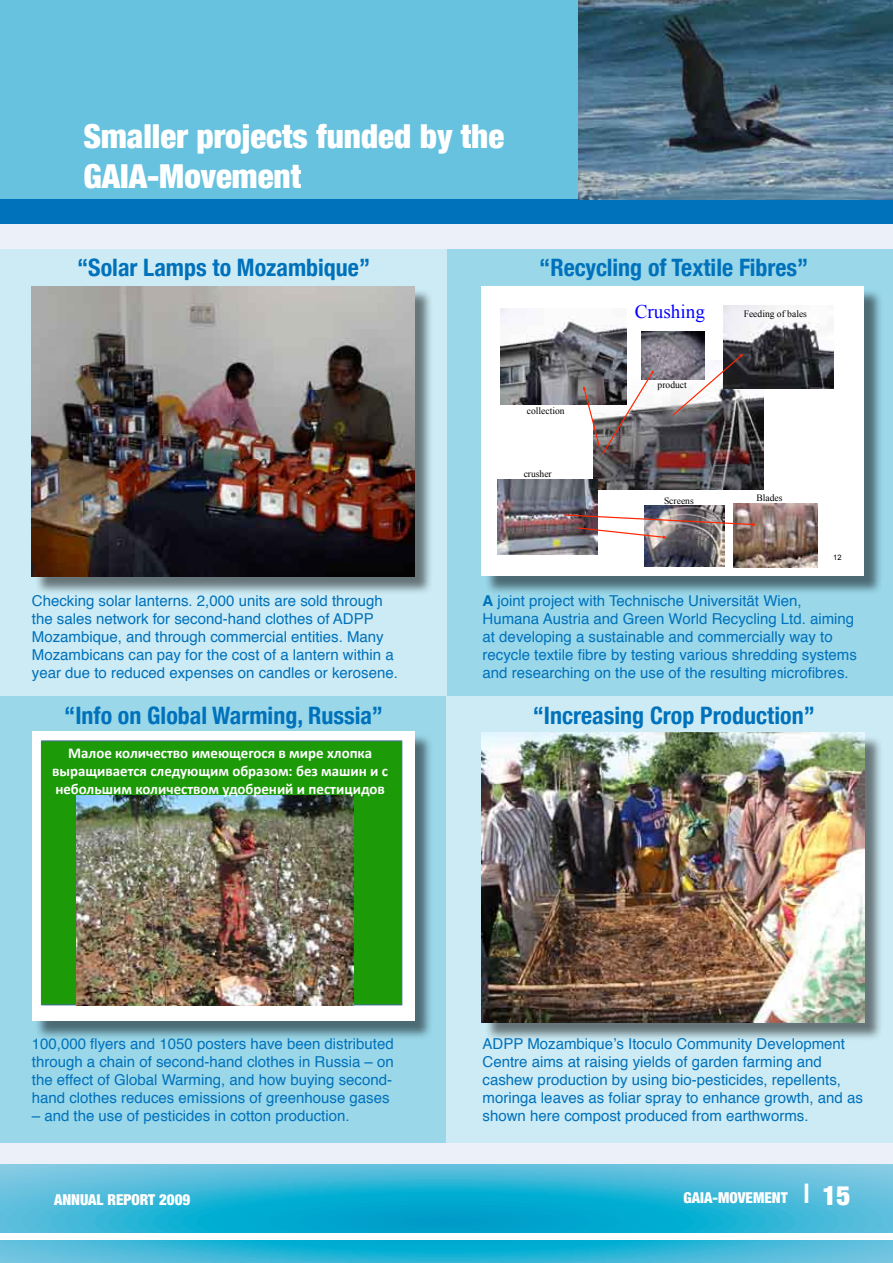
<style>
.page{position:relative;width:893px;height:1263px;background:#fff}
.page>*{position:absolute;margin:0;border:0;box-sizing:border-box;transform-origin:0 0}
.t1{font:900 condensed 33px/39.6px "Helvetica Neue";color:#fff}
.t2{font:700 condensed 24px "Helvetica Neue";color:#0071bb}
.t3{font:19.35px "Times New Roman";color:#00f}
.t4{font:15px/18px "Helvetica";color:#0071bb}
.t5{font:700 15px/18px "Calibri";color:#fff;text-align:center}
.t6{font:900 condensed 15px "Helvetica Neue";color:#fff}
.t7{font:9.6px "Times New Roman";color:#000}
.t8{font:7.5px "Arial";color:#000}
.s1{font-weight:700}
.s2{font-family:"Helvetica";font-weight:700;font-stretch:normal;font-size:27px}
.s3{font-size:27px}
</style>
<div class="page">
<div style="left:0;top:224px;width:893px;height:941px;background:#ecf0f9"></div>
<svg style="left:0;top:1165px;width:893px;height:98px;background:#36b6d7"></svg>
<div style="left:0;top:0;width:893px;height:210px;background:#66c2de"></div>
<div style="left:0;top:200px;width:893px;height:24px;background:#0071bb"></div>
<div style="left:0;top:1234px;width:893px;height:6px;background:#fff"></div>
<div style="left:0;top:696px;width:446px;height:446px;background:#99d7e9"></div>
<div style="left:446px;top:249px;width:447px;height:447px;background:#99d7e9"></div>
<div style="left:0;top:249px;width:446px;height:447px;background:#ccebf4"></div>
<div style="left:446px;top:696px;width:447px;height:446px;background:#ccebf4"></div>
<div style="left:34px;top:289px;width:406px;height:313px;background:#000;opacity:.5"></div>
<img style="left:32px;top:286px;width:383px;height:290px">
<img style="left:578px;top:0;width:315px;height:200px">
<div style="left:34px;top:733px;width:406px;height:314px;background:#000;opacity:.5"></div>
<div style="left:32px;top:731px;width:383px;height:290px;background:#fff"></div>
<div style="left:41px;top:741px;width:361px;height:264px;background:#1c9a08"></div>
<div style="left:41px;top:740px;width:361px;height:265px;border:1px solid #47719c"></div>
<img style="left:77px;top:796px;width:277px;height:210px">
<div style="left:484px;top:289px;width:406px;height:313px;background:#000;opacity:.5"></div>
<div style="left:482px;top:286px;width:382px;height:290px;background:#fff"></div>
<img style="left:593px;top:360px;width:170px;height:129px">
<img style="left:724px;top:306px;width:109px;height:82px">
<svg style="left:671px;top:353px;width:73px;height:64px"></svg>
<img style="left:497px;top:480px;width:100px;height:75px">
<img style="left:644px;top:505px;width:81px;height:61px">
<img style="left:733px;top:504px;width:84px;height:63px">
<img style="left:501px;top:309px;width:125px;height:95px">
<img style="left:563px;top:514px;width:193px;height:25px">
<img style="left:641px;top:331px;width:64px;height:49px">
<svg style="left:582px;top:369px;width:73px;height:86px"></svg>
<div style="left:484px;top:735px;width:406px;height:313px;background:#000;opacity:.5"></div>
<img style="left:482px;top:732px;width:382px;height:290px">
<h1 class="t1" style="left:84px;top:116px;width:422px">Smaller projects funded by the<br>GAIA-Movement</h1>
<h2 class="t2" style="left:77px;top:253px;width:295px">“Solar Lamps to Mozambique”</h2>
<h2 class="t2" style="left:539px;top:253px;width:271px">“Recycling of Textile Fibres”</h2>
<p class="t3" style="left:635px;top:299px;width:72px">Crushing</p>
<p class="t7" style="left:744px;top:308px;width:65px">Feeding of bales</p>
<p class="t7" style="left:527px;top:404px;width:39px">collection</p>
<p class="t7" style="left:524px;top:467px;width:30px">crusher</p>
<p class="t7" style="left:658px;top:378px;width:31px">product</p>
<p class="t7" style="left:664px;top:494px;width:31px">Screens</p>
<p class="t7" style="left:756px;top:491px;width:28px">Blades</p>
<p class="t8" style="left:833px;top:552px;width:10px">12</p>
<p class="t4" style="left:32px;top:592px;width:368px">Checking solar lanterns. 2,000 units are sold through the sales network for second-hand clothes of ADPP Mozambique, and through commercial entities. Many Mozambicans can pay for the cost of a lantern within a year due to reduced expenses on candles or kerosene.</p>
<h2 class="t2" style="left:64px;top:700px;width:320px">“Info on Global Warming, Russia”</h2>
<p class="t5" style="left:52px;top:743px;width:341px">!"#$%&amp;'$#()%*+,$&amp;(-%./%0$*1&amp;,&amp;-(2%&amp;3#$4'"&amp; ,52"/(,"%+*1&amp;*#%67./(-&amp;$82"9$-:&amp;8%9&amp;-";(&lt;&amp;(&amp;*&amp; &lt;%8$#=;(-&amp;'$#()%*+,$-&amp;76$82%&lt;(&gt;&amp;(&amp;4%*+(?(6$,&amp;</p>
<p class="t4" style="left:483px;top:592px;width:376px"><span class="s1">A</span> joint project with Technische Universität Wien, Humana Austria and Green World Recycling Ltd. aiming at developing a sustainable and commercially way to recycle textile fibre by testing various shredding systems and researching on the use of the resulting microfibres.</p>
<h2 class="t2" style="left:533px;top:700px;width:283px">“Increasing Crop Production”</h2>
<p class="t4" style="left:32px;top:1035px;width:363px;text-align:justify">100,000 flyers and 1050 posters have been distributed through a chain of second-hand clothes in Russia – on the effect of Global Warming, and how buying second&shy;hand clothes reduces emissions of greenhouse gases</p>
<p class="t4" style="left:32px;top:1107px;width:319px">– and the use of pesticides in cotton production.</p>
<p class="t4" style="left:483px;top:1035px;width:382px">ADPP Mozambique’s Itoculo Community Development Centre aims at raising yields of garden farming and cashew production by using bio-pesticides, repellents, moringa leaves as foliar spray to enhance growth, and as shown here compost produced from earthworms.</p>
<p class="t6" style="left:54px;top:1191px;width:138px">ANNUAL REPORT 2009</p>
<p class="t6" style="left:684px;top:1189px;width:168px">GAIA-MOVEMENT <span class="s2">|</span> <span class="s3">15</span></p>
</div>
